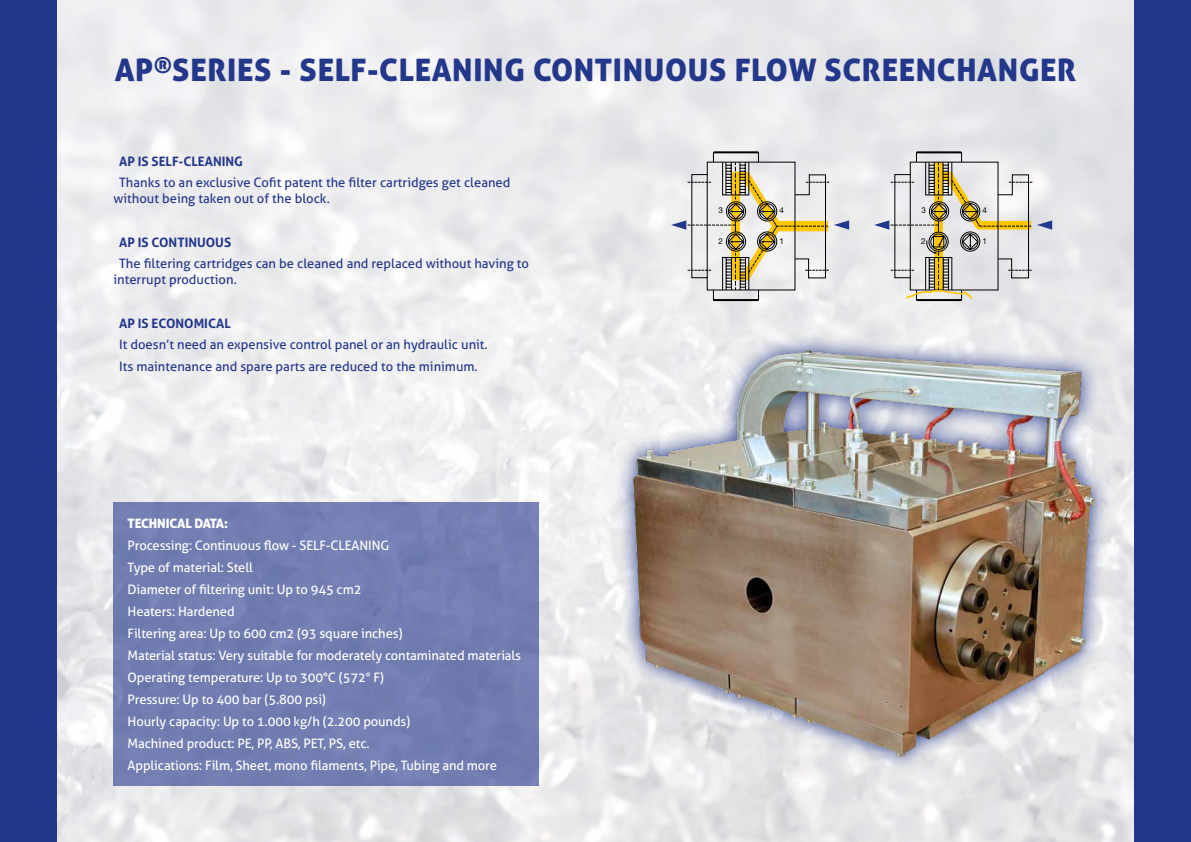
<style>
.page{position:relative;width:1191px;height:842px;background:#fff}
.page>*{position:absolute;margin:0;border:0;box-sizing:border-box;transform-origin:0 0}
.t1{font:31px "Aller Display";letter-spacing:.02em;color:#23378b}
.t2{font:13px/22px "Aller";letter-spacing:-.01em;color:#fff}
.t3{font:13px/16px "Aller";color:#23378b}
.t4{font:700 13px "Aller";color:#23378b}
.t5{font:13px "Aller Display";letter-spacing:-.01em;color:#fff}
.t6{font:8.1px "Helvetica Neue LT Std";color:#000}
</style>
<div class="page">
<div style="left:1134px;top:0;width:57px;height:842px;background:#23378b"></div>
<div style="left:0;top:0;width:57px;height:842px;background:#23378b"></div>
<div style="left:615px;top:333px;width:497px;height:441px;background:#23378b;opacity:.98"></div>
<img style="left:633px;top:351px;width:462px;height:405px">
<div style="left:113px;top:503px;width:426px;height:283px;background:#727eb1"></div>
<svg style="left:671px;top:151px;width:178px;height:150px"></svg>
<svg style="left:874px;top:151px;width:178px;height:150px;background:#d0cdc3"></svg>
<h1 class="t1" style="left:115px;top:50px;width:963px">AP<sup>®</sup>SERIES - SELF-CLEANING CONTINUOUS FLOW SCREENCHANGER</h1>
<p class="t4" style="left:119px;top:153px;width:125px">AP IS SELF-CLEANING</p>
<p class="t3" style="left:113px;top:175px;width:398px;text-indent:6px">Thanks to an exclusive Cofit patent the filter cartridges get cleaned without being taken out of the block.</p>
<p class="t4" style="left:119px;top:234px;width:114px">AP IS CONTINUOUS</p>
<p class="t3" style="left:113px;top:256px;width:417px;text-indent:6px">The filtering cartridges can be cleaned and replaced without having to interrupt production.</p>
<p class="t4" style="left:119px;top:315px;width:113px">AP IS ECONOMICAL</p>
<p class="t3" style="left:119px;top:334px;width:370px;line-height:21.7px">It doesn’t need an expensive control panel or an hydraulic unit.<br>Its maintenance and spare parts are reduced to the minimum.</p>
<p class="t5" style="left:128px;top:515px;width:102px">TECHNICAL DATA:</p>
<p class="t2" style="left:128px;top:534px;width:395px">Processing: Continuous flow - SELF-CLEANING<br>Type of material: Stell<br>Diameter of filtering unit: Up to 945 cm2<br>Heaters: Hardened<br>Filtering area: Up to 600 cm2 (93 square inches)<br>Material status: Very suitable for moderately contaminated materials Operating temperature: Up to 300°C (572° F)<br>Pressure: Up to 400 bar (5.800 psi)<br>Hourly capacity: Up to 1.000 kg/h (2.200 pounds)<br>Machined product: PE, PP, ABS, PET, PS, etc.<br>Applications: Film, Sheet, mono filaments, Pipe, Tubing and more</p>
<p class="t6" style="left:718px;top:205px;width:6px">3</p>
<p class="t6" style="left:718px;top:237px;width:6px">2</p>
<p class="t6" style="left:779px;top:205px;width:6px">4</p>
<p class="t6" style="left:779px;top:237px;width:6px">1</p>
<p class="t6" style="left:921px;top:205px;width:6px">3</p>
<p class="t6" style="left:921px;top:237px;width:6px">2</p>
<p class="t6" style="left:982px;top:205px;width:6px">4</p>
<p class="t6" style="left:982px;top:237px;width:6px">1</p>
</div>
